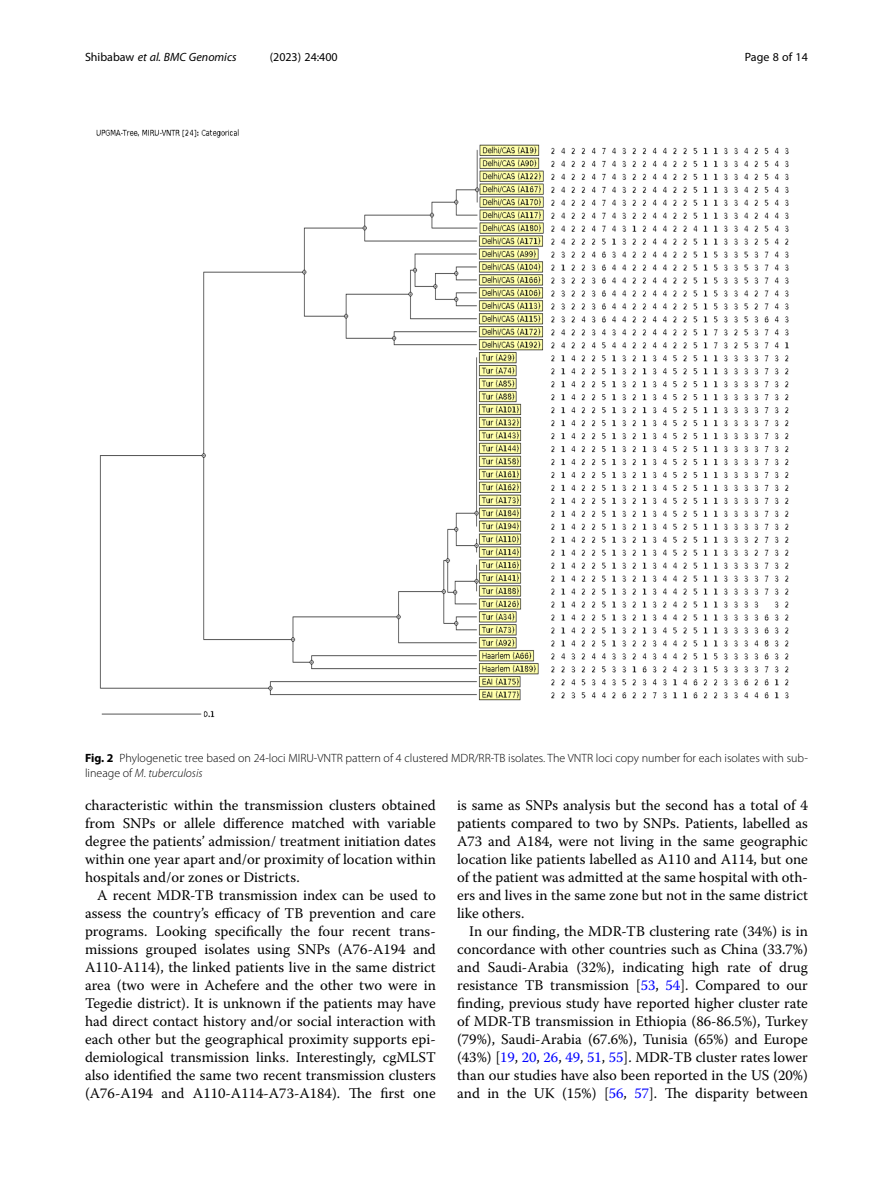
<style>
.page{position:relative;width:893px;height:1191px;background:#fff}
.page>*{position:absolute;margin:0;border:0;box-sizing:border-box;transform-origin:0 0}
.Body_Text_Indent{font:14.7px/18px "Warnock Pro";color:#000;text-align:justify}
.Figure_Caption{font:300 12px/15px "Myriad Pro";color:#000}
.t1{font:italic 12px "Myriad Pro";color:#000}
.t2{font:12px "Myriad Pro";color:#000}
.s1{font-style:normal}
.s2{font-weight:700}
.s3{font-style:italic}
.s4{color:#00f}
</style>
<div class="page">
<img style="left:96px;top:129px;width:693px;height:589px">
<p class="t1" style="left:85px;top:50px;width:153px"><span class="s1">Shibabaw</span> et al. BMC Genomics</p>
<p class="t2" style="left:270px;top:50px;width:70px">(2023) 24:400</p>
<p class="t2" style="left:745px;top:50px;width:65px">Page 8 of 14</p>
<p class="Figure_Caption" style="left:85px;top:750px;width:724px"><span class="s2">Fig. 2</span> Phylogenetic tree based on 24-loci MIRU-VNTR pattern of 4 clustered MDR/RR-TB isolates. The VNTR loci copy number for each isolates with sub&shy;lineage of <span class="s3">M. tuberculosis</span></p>
<p class="Body_Text_Indent" style="left:85px;top:796px;width:352px">characteristic within the transmission clusters obtained from SNPs or allele difference matched with variable degree the patients’ admission/ treatment initiation dates within one year apart and/or proximity of location within hospitals and/or zones or Districts.</p>
<p class="Body_Text_Indent" style="left:85px;top:886px;width:352px;text-indent:12px">A recent MDR-TB transmission index can be used to assess the country’s efficacy of TB prevention and care programs. Looking specifically the four recent trans&shy;missions grouped isolates using SNPs (A76-A194 and A110-A114), the linked patients live in the same district area (two were in Achefere and the other two were in Tegedie district). It is unknown if the patients may have had direct contact history and/or social interaction with each other but the geographical proximity supports epi&shy;demiological transmission links. Interestingly, cgMLST also identified the same two recent transmission clusters (A76-A194 and A110-A114-A73-A184). The first one</p>
<p class="Body_Text_Indent" style="left:457px;top:796px;width:352px">is same as SNPs analysis but the second has a total of 4 patients compared to two by SNPs. Patients, labelled as A73 and A184, were not living in the same geographic location like patients labelled as A110 and A114, but one of the patient was admitted at the same hospital with oth&shy;ers and lives in the same zone but not in the same district like others.</p>
<p class="Body_Text_Indent" style="left:457px;top:922px;width:352px;text-indent:12px">In our finding, the MDR-TB clustering rate (34%) is in concordance with other countries such as China (33.7%) and Saudi-Arabia (32%), indicating high rate of drug resistance TB transmission [<span class="s4">53</span>, <span class="s4">54</span>]. Compared to our finding, previous study have reported higher cluster rate of MDR-TB transmission in Ethiopia (86-86.5%), Turkey (79%), Saudi-Arabia (67.6%), Tunisia (65%) and Europe (43%) [<span class="s4">19</span>, <span class="s4">20</span>, <span class="s4">26</span>, <span class="s4">49</span>, <span class="s4">51</span>, <span class="s4">55</span>]. MDR-TB cluster rates lower than our studies have also been reported in the US (20%) and in the UK (15%) [<span class="s4">56</span>, <span class="s4">57</span>]. The disparity between</p>
</div>
